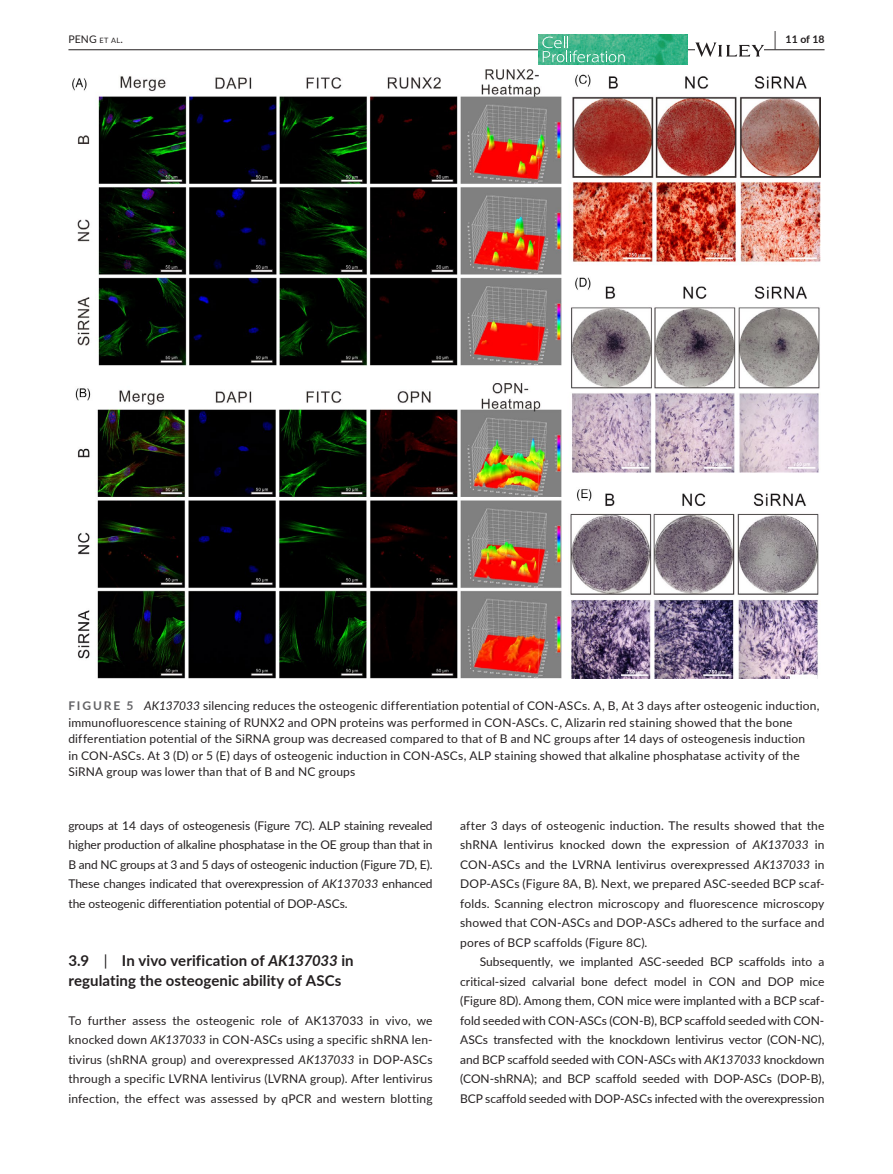
<style>
.page{position:relative;width:893px;height:1174px;background:#fff}
.page>*{position:absolute;margin:0;border:0;box-sizing:border-box;transform-origin:0 0}
.t1{font:700 15px/19.5px "Lato";letter-spacing:.005em;color:#231f20}
.t2{font:12px/19.5px "Lato";letter-spacing:.015em;color:#231f20;text-align:justify}
.t3{font:10.5px "Lato";color:#231f20}
.t4{font:700 10.5px "Lato";color:#231f20}
.s1{font-size:7.35px}
.s2{font-size:19.5px}
.s3{font-weight:700;color:#636366}
.s4{font-style:italic}
.s5{font-weight:400}
</style>
<div class="page">
<hr style="left:68px;top:49px;width:756px;height:1px;background:#231f20">
<img style="left:539px;top:35px;width:149px;height:30px">
<svg style="left:542px;top:36px;width:83px;height:27px;background:#58be99"></svg>
<svg style="left:695px;top:42px;width:69px;height:15px"></svg>
<img style="left:72px;top:69px;width:749px;height:609px">
<p class="t3" style="left:68px;top:31px;width:56px">PENG <span class="s1">et al</span>.</p>
<p class="t4" style="left:774px;top:31px;width:52px"><span class="s2">|</span> 11 of 18</p>
<p class="t2" style="left:68px;top:697px;width:753px;line-height:16.5px;text-align:left"><span class="s3">FIGURE 5</span> <span class="s4">AK137033</span> silencing reduces the osteogenic differentiation potential of CON-ASCs. A, B, At 3 days after osteogenic induction, immunofluorescence staining of RUNX2 and OPN proteins was performed in CON-ASCs. C, Alizarin red staining showed that the bone differentiation potential of the SiRNA group was decreased compared to that of B and NC groups after 14 days of osteogenesis induction<br>in CON-ASCs. At 3 (D) or 5 (E) days of osteogenic induction in CON-ASCs, ALP staining showed that alkaline phosphatase activity of the SiRNA group was lower than that of B and NC groups</p>
<p class="t2" style="left:68px;top:815px;width:366px">groups at 14 days of osteogenesis (Figure 7C). ALP staining revealed higher production of alkaline phosphatase in the OE group than that in B and NC groups at 3 and 5 days of osteogenic induction (Figure 7D, E).<br>These changes indicated that overexpression of <span class="s4">AK137033</span> enhanced the osteogenic differentiation potential of DOP-ASCs.</p>
<p class="t1" style="left:68px;top:950px;width:287px">3.9 <span class="s5">|</span> In vivo verification of <span class="s4">AK137033</span> in regulating the osteogenic ability of ASCs</p>
<p class="t2" style="left:68px;top:1010px;width:366px">To further assess the osteogenic role of AK137033 in vivo, we knocked down <span class="s4">AK137033</span> in CON-ASCs using a specific shRNA len&shy;tivirus (shRNA group) and overexpressed <span class="s4">AK137033</span> in DOP-ASCs through a specific LVRNA lentivirus (LVRNA group). After lentivirus infection, the effect was assessed by qPCR and western blotting</p>
<p class="t2" style="left:460px;top:815px;width:366px">after 3 days of osteogenic induction. The results showed that the shRNA lentivirus knocked down the expression of <span class="s4">AK137033</span> in CON-ASCs and the LVRNA lentivirus overexpressed <span class="s4">AK137033</span> in DOP-ASCs (Figure 8A, B). Next, we prepared ASC-seeded BCP scaf&shy;folds. Scanning electron microscopy and fluorescence microscopy showed that CON-ASCs and DOP-ASCs adhered to the surface and pores of BCP scaffolds (Figure 8C).</p>
<p class="t2" style="left:460px;top:951px;width:366px;text-indent:20px">Subsequently, we implanted ASC-seeded BCP scaffolds into a critical-sized calvarial bone defect model in CON and DOP mice (Figure 8D). Among them, CON mice were implanted with a BCP scaf&shy;fold seeded with CON-ASCs (CON-B), BCP scaffold seeded with CON-ASCs transfected with the knockdown lentivirus vector (CON-NC), and BCP scaffold seeded with CON-ASCs with <span class="s4">AK137033</span> knockdown (CON-shRNA); and BCP scaffold seeded with DOP-ASCs (DOP-B), BCP scaffold seeded with DOP-ASCs infected with the overexpression</p>
</div>
